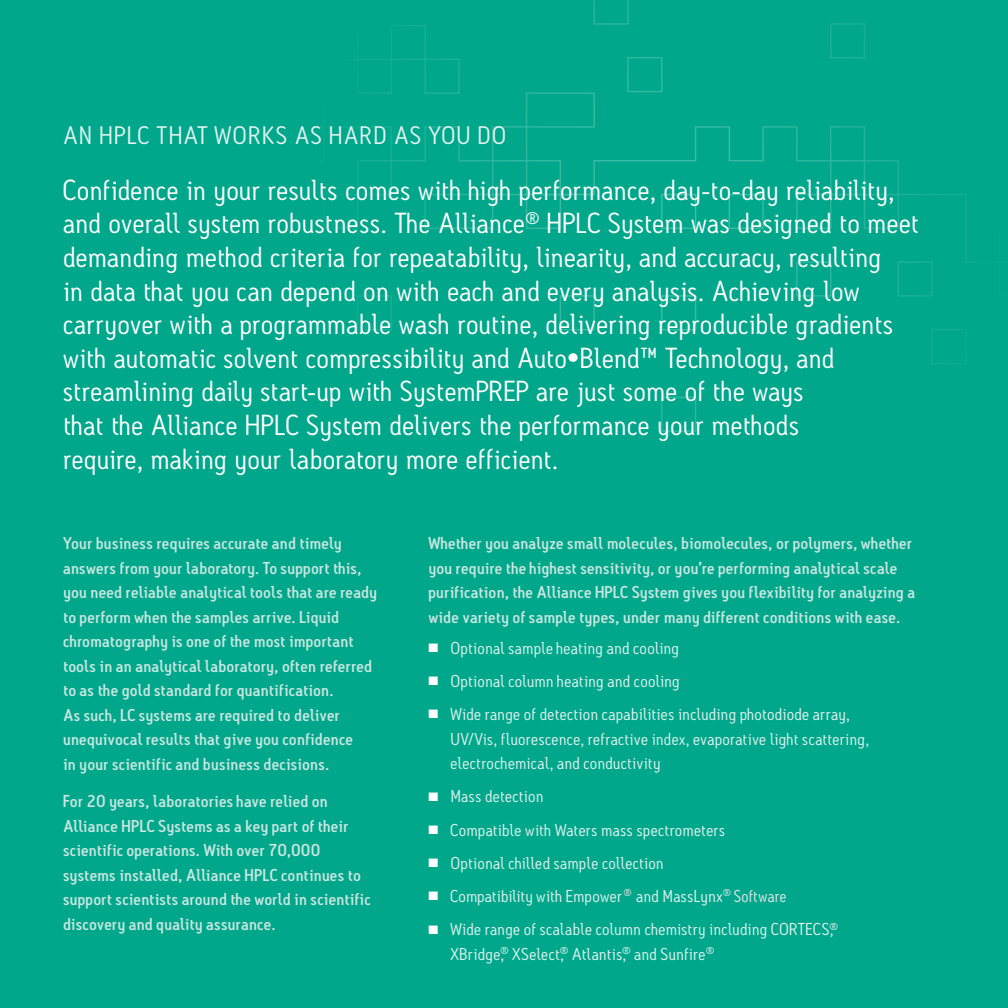
<style>
.page{position:relative;width:1008px;height:1008px;background:#00a78b}
.page>*{position:absolute;margin:0;border:0;box-sizing:border-box;transform-origin:0 0}
.t1{font:28px/33.6px "Antitled OT";letter-spacing:.015em;color:#fff;scale:1.05 1}
.t2{font:24.5px "Antitled OT";letter-spacing:.055em;color:#e2f3ef;scale:1.05 1}
.t3{font:500 16.62px/24.5px "Antitled OT";letter-spacing:.02em;color:#cae7e1;scale:1.05 1}
.t4{font:16.62px/24.5px "Antitled OT";letter-spacing:.02em;color:#e2f3ef;scale:1.05 1}
.s1{color:#fff}
.s2{color:#e6e7e9}
</style>
<div class="page">
<svg style="left:324px;top:0;width:652px;height:432px"></svg>
<h2 class="t2" style="left:63px;top:121px;width:423px">AN HPLC THAT WORKS AS HARD AS YOU DO</h2>
<p class="t1" style="left:63px;top:173px;width:817px">Confidence in your results comes with high performance, day-to-day reliability, and overall system robustness. The Alliance<sup>®</sup> HPLC System was designed to meet demanding method criteria for repeatability, linearity, and accuracy, resulting<br>in data that you can depend on with each and every analysis. Achieving low carryover with a programmable wash routine, delivering reproducible gradients with automatic solvent compressibility and Auto•Blend™ Technology, and streamlining daily start-up with SystemPREP are just some of the ways<br>that the Alliance HPLC System delivers the performance your methods<br>require, making your laboratory more efficient.</p>
<p class="t3" style="left:63px;top:531px;width:300px">Your business requires accurate and timely answers from your laboratory. To support this, you need reliable analytical tools that are ready to perform when the samples arrive. Liquid chromatography is one of the most important tools in an analytical laboratory, often referred to as the gold standard for quantification.<br>As such, LC systems are required to deliver unequivocal results that give you confidence<br>in your scientific and business decisions.</p>
<p class="t3" style="left:63px;top:789px;width:294px">For 20 years, laboratories have relied on Alliance HPLC Systems as a key part of their scientific operations. With over 70,000 systems installed, Alliance HPLC continues to support scientists around the world in scientific discovery and quality assurance.</p>
<p class="t3" style="left:428px;top:531px;width:465px">Whether you analyze small molecules, biomolecules, or polymers, whether you require the highest sensitivity, or you’re performing analytical scale purification, the Alliance HPLC System gives you flexibility for analyzing a wide variety of sample types, under many different conditions with ease.</p>
<p class="t4" style="left:428px;top:635px;width:240px"><span class="s1">■</span> Optional sample heating and cooling</p>
<p class="t4" style="left:428px;top:669px;width:241px"><span class="s1">■</span> Optional column heating and cooling</p>
<p class="t4" style="left:450px;top:702px;width:400px;text-indent:-22px"><span class="s1">■</span> Wide range of detection capabilities including photodiode array,<br>UV/Vis, fluorescence, refractive index, evaporative light scattering, electrochemical, and conductivity</p>
<p class="t4" style="left:428px;top:784px;width:111px"><span class="s1">■</span> Mass detection</p>
<p class="t4" style="left:428px;top:817px;width:284px"><span class="s1">■</span> Compatible with Waters mass spectrometers</p>
<p class="t4" style="left:428px;top:851px;width:226px"><span class="s1">■</span> Optional chilled sample collection</p>
<p class="t4" style="left:428px;top:884px;width:342px"><span class="s1">■</span> Compatibility with Empower <sup>®</sup> and MassLynx<sup>®</sup> <span class="s2">Software</span></p>
<p class="t4" style="left:450px;top:917px;width:370px;text-indent:-22px"><span class="s1">■</span> Wide range of scalable column chemistry including CORTECS,<sup>®<br></sup>XBridge,<sup>®</sup> XSelect,<sup>®</sup> Atlantis,<sup>®</sup> and Sunfire<sup>®</sup></p>
</div>
